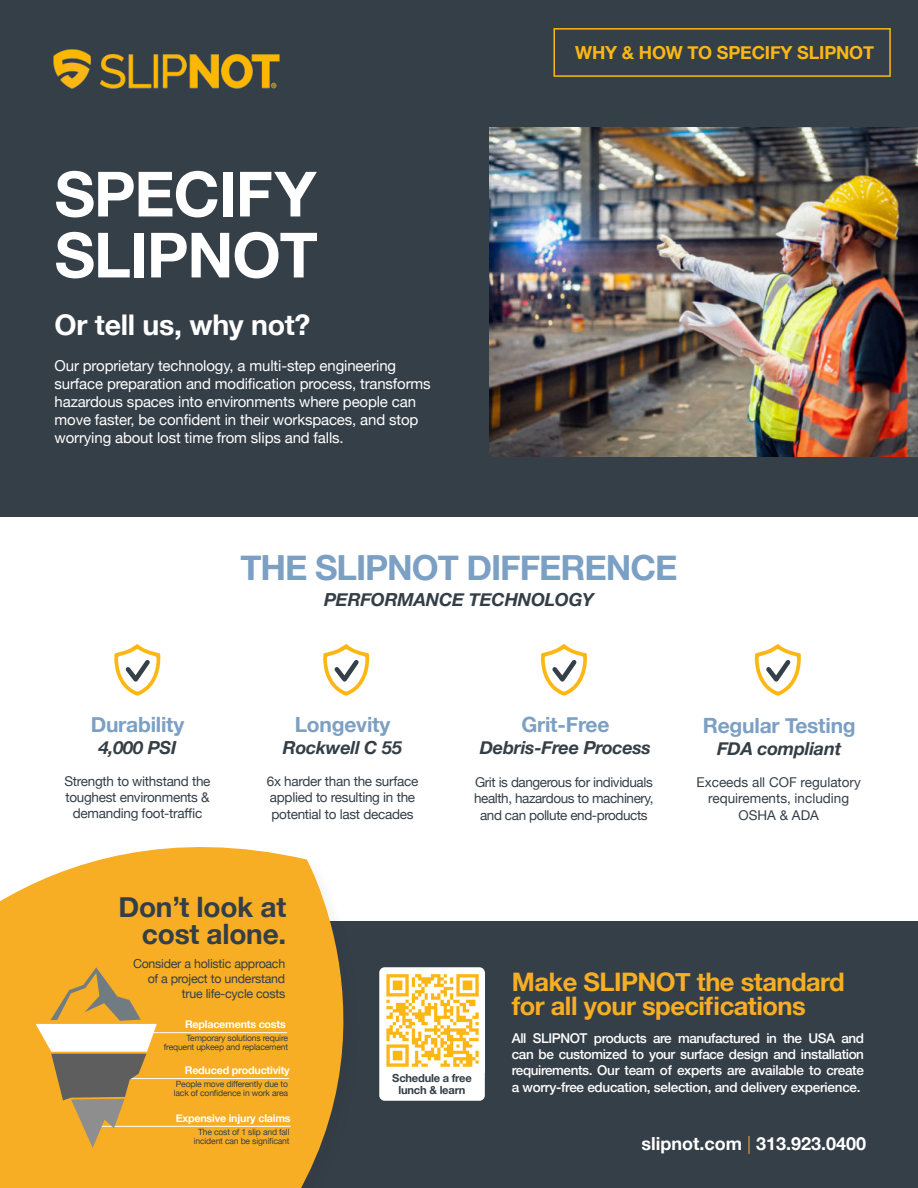
<style>
.page{position:relative;width:918px;height:1188px;background:#fff}
.page>*{position:absolute;margin:0;border:0;box-sizing:border-box;transform-origin:0 0}
.t1{font:700 62.4px "Helvetica Neue";letter-spacing:-.02em;color:#fff}
.t2{font:700 34.65px "Helvetica Neue";letter-spacing:-.03em;color:#7ba0c4}
.t3{font:700 28.5px "Helvetica Neue";letter-spacing:-.01em;color:#fff}
.t4{font:700 28.05px "Helvetica Neue";letter-spacing:-.01em;color:#333e46}
.t5{font:700 25.5px/24px "Helvetica Neue";letter-spacing:-.02em;color:#f7ae24}
.t6{font:700 21px "Helvetica Neue";letter-spacing:-.01em;color:#7ba0c4}
.t7{font:italic 700 18px "Helvetica Neue";letter-spacing:-.01em;color:#333e46}
.t8{font:700 18px "Helvetica Neue";color:#fff}
.t9{font:700 18px "Helvetica Neue";letter-spacing:-.01em;color:#fdb714}
.t10{font:15px/18px "Helvetica Neue";letter-spacing:-.01em;color:#fff}
.t11{font:13.5px/16.2px "Helvetica Neue";letter-spacing:-.02em;color:#353f48;text-align:center}
.t12{font:500 13.5px/16.2px "Helvetica Neue";letter-spacing:-.02em;color:#fff;text-align:justify}
.t13{font:13.5px/16.2px "Helvetica Neue";color:#353f48;text-align:center}
.t14{font:12.45px/14.9px "Helvetica Neue";letter-spacing:-.02em;color:#353f48;text-align:right}
.t15{font:700 11.1px "Helvetica Neue";letter-spacing:-.02em;color:#333e46}
.t16{font:700 10.65px "Helvetica Neue";letter-spacing:-.02em;color:#fff}
.t17{font:8.55px "Helvetica Neue";letter-spacing:-.02em;color:#353f48}
.s1{font-weight:300;color:#f7ae24}
</style>
<div class="page">
<div style="left:93px;top:922px;width:825px;height:266px;background:#353f48"></div>
<div style="left:379px;top:967px;width:106px;height:134px;background:#fff;border-radius:5px"></div>
<img style="left:432px;top:974px;width:47px;height:93px">
<div style="left:0;top:0;width:918px;height:516px;background:#353f48"></div>
<img style="left:490px;top:128px;width:428px;height:328px">
<div style="left:554px;top:28px;width:337px;height:49px;border:2px solid #fdb714"></div>
<svg style="left:114px;top:644px;width:46px;height:52px"></svg>
<svg style="left:323px;top:644px;width:46px;height:52px"></svg>
<svg style="left:541px;top:644px;width:46px;height:52px"></svg>
<svg style="left:755px;top:644px;width:46px;height:52px"></svg>
<img style="left:53px;top:50px;width:226px;height:39px">
<svg style="left:0;top:847px;width:432px;height:341px;fill:#f7ae24"></svg>
<hr style="left:144px;top:1032px;width:143px;height:1px;background:#fff">
<hr style="left:114px;top:1078px;width:175px;height:1px;background:#fff">
<hr style="left:96px;top:1126px;width:195px;height:1px;background:#fff">
<svg style="left:36px;top:967px;width:121px;height:181px"></svg>
<p class="t1" style="left:55px;top:145px;width:263px">SPECIFY</p>
<p class="t1" style="left:55px;top:206px;width:265px">SLIPNOT</p>
<p class="t3" style="left:55px;top:303px;width:257px">Or tell us, why not?</p>
<p class="t10" style="left:55px;top:358px;width:378px">Our proprietary technology, a multi-step engineering surface preparation and modification process, transforms hazardous spaces into environments where people can move faster, be confident in their workspaces, and stop worrying about lost time from slips and falls.</p>
<p class="t9" style="left:575px;top:38px;width:300px">WHY &amp; HOW TO SPECIFY SLIPNOT</p>
<p class="t2" style="left:241px;top:541px;width:438px">THE SLIPNOT DIFFERENCE</p>
<p class="t7" style="left:324px;top:586px;width:271px">PERFORMANCE TECHNOLOGY</p>
<p class="t6" style="left:91px;top:708px;width:95px">Durability</p>
<p class="t7" style="left:99px;top:733px;width:79px">4,000 PSI</p>
<p class="t6" style="left:295px;top:708px;width:97px">Longevity</p>
<p class="t7" style="left:283px;top:733px;width:121px">Rockwell C 55</p>
<p class="t11" style="left:65px;top:774px;width:148px">Strength to withstand the toughest environments &amp; demanding foot-traffic</p>
<p class="t11" style="left:267px;top:774px;width:153px;text-align:left">6x harder than the surface applied to resulting in the potential to last decades</p>
<p class="t6" style="left:521px;top:708px;width:90px">Grit-Free</p>
<p class="t7" style="left:480px;top:733px;width:173px">Debris-Free Process</p>
<p class="t11" style="left:474px;top:775px;width:181px">Grit is dangerous for individuals health, hazardous to machinery, and can pollute end-products</p>
<p class="t6" style="left:703px;top:709px;width:154px">Regular Testing</p>
<p class="t7" style="left:717px;top:734px;width:126px">FDA compliant</p>
<p class="t13" style="left:697px;top:775px;width:166px">Exceeds all COF regulatory requirements, including<br>OSHA &amp; ADA</p>
<p class="t4" style="left:119px;top:885px;width:169px">Don’t look at</p>
<p class="t4" style="left:142px;top:912px;width:146px">cost alone.</p>
<p class="t14" style="left:133px;top:957px;width:154px">Consider a holistic approach of a project to understand true life-cycle costs</p>
<p class="t16" style="left:185px;top:1016px;width:102px">Replacements costs</p>
<p class="t16" style="left:185px;top:1062px;width:106px">Reduced productivity</p>
<p class="t16" style="left:176px;top:1110px;width:116px">Expensive injury claims</p>
<p class="t17" style="left:186px;top:1032px;width:103px">Temporary solutions require</p>
<p class="t17" style="left:164px;top:1041px;width:126px">frequent upkeep and replacement</p>
<p class="t17" style="left:176px;top:1078px;width:114px">People move differently due to</p>
<p class="t17" style="left:174px;top:1087px;width:116px">lack of confidence in work area</p>
<p class="t17" style="left:198px;top:1126px;width:93px">The cost of 1 slip and fall</p>
<p class="t17" style="left:194px;top:1135px;width:97px">incident can be significant</p>
<p class="t15" style="left:392px;top:1069px;width:81px">Schedule a free</p>
<p class="t15" style="left:399px;top:1082px;width:69px">lunch &amp; learn</p>
<p class="t5" style="left:512px;top:970px;width:335px">Make SLIPNOT the standard for all your specifications</p>
<p class="t12" style="left:512px;top:1029px;width:354px">All SLIPNOT products are manufactured in the USA and can be customized to your surface design and installation requirements. Our team of experts are available to create a worry-free education, selection, and delivery experience.</p>
<p class="t8" style="left:642px;top:1129px;width:226px">slipnot.com <span class="s1">|</span> 313.923.0400</p>
</div>
